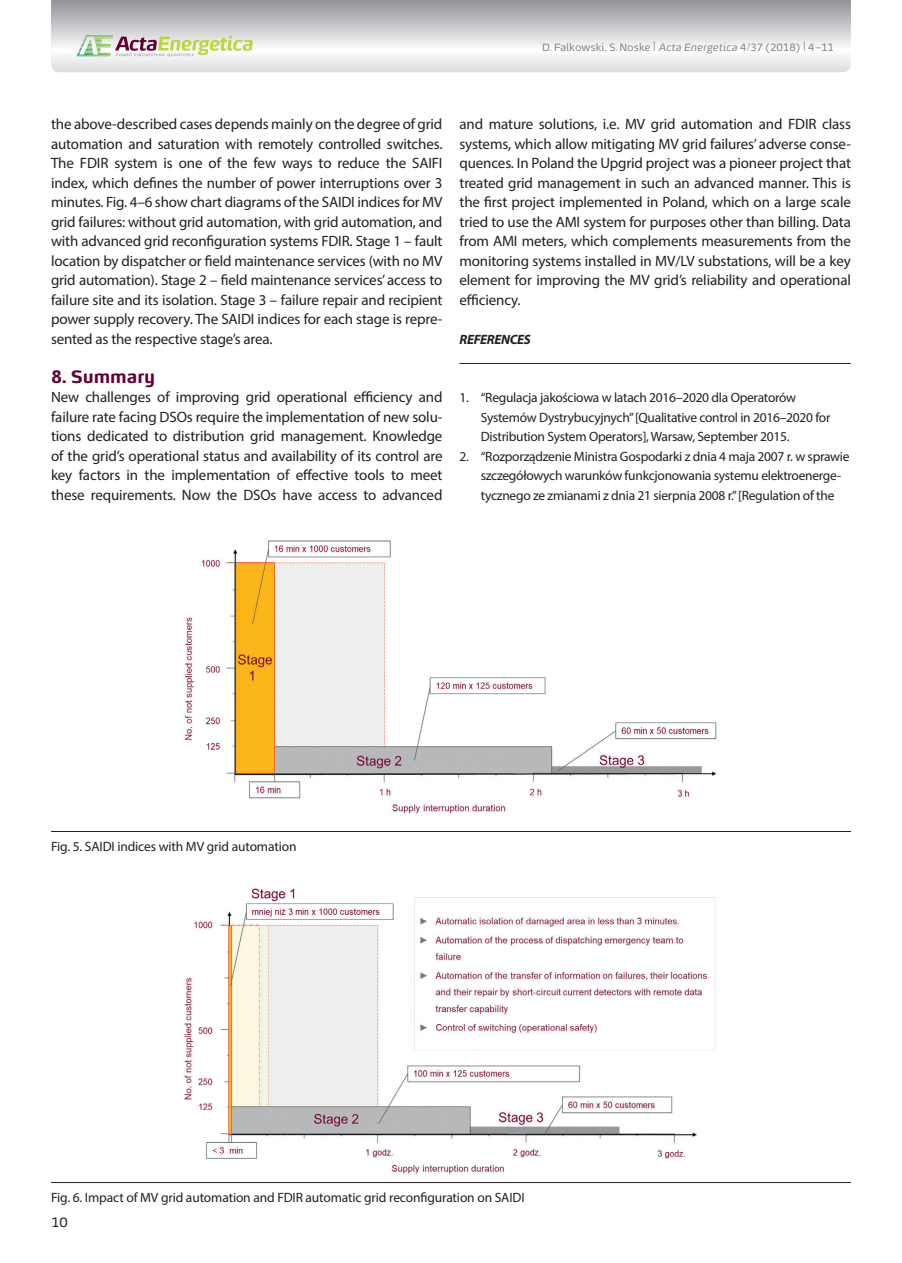
<style>
.page{position:relative;width:902px;height:1263px;background:#fff}
.page>*{position:absolute;margin:0;border:0;box-sizing:border-box;transform-origin:0 0}
.t1{font:700 18px "Energa";letter-spacing:-.01em;color:#630035}
.t2{font:15px/19.5px "Myriad Pro";letter-spacing:-.01em;color:#231f20;text-align:justify}
.t3{font:13.5px/19.5px "Myriad Pro";letter-spacing:-.02em;color:#231f20}
.t4{font:italic 700 13.5px "Myriad Pro";letter-spacing:-.025em;color:#231f20}
.t5{font:13.5px "Energa";color:#231f20}
.t6{font:10.5px "Energa";letter-spacing:-.01em;color:#808285}
.s1{font-size:13.5px}
.s2{font-style:italic}
</style>
<div class="page">
<svg style="left:51px;top:0;width:799px;height:72px"></svg>
<svg style="left:76px;top:35px;width:177px;height:21px"></svg>
<hr style="left:459px;top:363px;width:391px;height:1px;background:#231f20">
<img style="left:184px;top:540px;width:533px;height:274px">
<img style="left:184px;top:888px;width:532px;height:286px">
<hr style="left:51px;top:831px;width:799px;height:1px;background:#231f20">
<hr style="left:51px;top:1182px;width:799px;height:1px;background:#231f20">
<p class="t6" style="left:542px;top:41px;width:293px">D. Falkowski, S. Noske <span class="s1">|</span> <span class="s2">Acta Energetica</span> 4/37 (2018) <span class="s1">|</span> 4–11</p>
<p class="t2" style="left:51px;top:114px;width:393px">the above-described cases depends mainly on the degree of grid automation and saturation with remotely controlled switches.<br>The FDIR system is one of the few ways to reduce the SAIFI index, which defines the number of power interruptions over 3 minutes. Fig. 4–6 show chart diagrams of the SAIDI indices for MV grid failures: without grid automation, with grid automation, and with advanced grid reconfiguration systems FDIR. Stage 1 – fault location by dispatcher or field maintenance services (with no MV grid automation). Stage 2 – field maintenance services’ access to failure site and its isolation. Stage 3 – failure repair and recipient power supply recovery. The SAIDI indices for each stage is repre&shy;sented as the respective stage’s area.</p>
<p class="t1" style="left:51px;top:364px;width:105px">8. Summary</p>
<p class="t2" style="left:51px;top:387px;width:393px">New challenges of improving grid operational efficiency and failure rate facing DSOs require the implementation of new solu&shy;tions dedicated to distribution grid management. Knowledge of the grid’s operational status and availability of its control are key factors in the implementation of effective tools to meet these requirements. Now the DSOs have access to advanced</p>
<p class="t2" style="left:459px;top:114px;width:393px">and mature solutions, i.e. MV grid automation and FDIR class systems, which allow mitigating MV grid failures’ adverse conse&shy;quences. In Poland the Upgrid project was a pioneer project that treated grid management in such an advanced manner. This is the first project implemented in Poland, which on a large scale tried to use the AMI system for purposes other than billing. Data from AMI meters, which complements measurements from the monitoring systems installed in MV/LV substations, will be a key element for improving the MV grid’s reliability and operational efficiency.</p>
<p class="t4" style="left:459px;top:330px;width:73px">REFERENCES</p>
<p class="t3" style="left:480px;top:388px;width:351px;text-indent:-21px">1. “Regulacja jakościowa w latach 2016–2020 dla Operatorów<br>Systemów Dystrybucyjnych” [Qualitative control in 2016–2020 for<br>Distribution System Operators], Warsaw, September 2015.</p>
<p class="t3" style="left:480px;top:446px;width:370px;text-indent:-21px">2. “Rozporządzenie Ministra Gospodarki z dnia 4 maja 2007 r. w sprawie szczegółowych warunków funkcjonowania systemu elektroenerge&shy;tycznego ze zmianami z dnia 21 sierpnia 2008 r.” [Regulation of the</p>
<p class="t3" style="left:51px;top:836px;width:247px">Fig. 5. SAIDI indices with MV grid automation</p>
<p class="t3" style="left:51px;top:1187px;width:475px">Fig. 6. Impact of MV grid automation and FDIR automatic grid reconfiguration on SAIDI</p>
<p class="t5" style="left:51px;top:1213px;width:18px">10</p>
</div>
